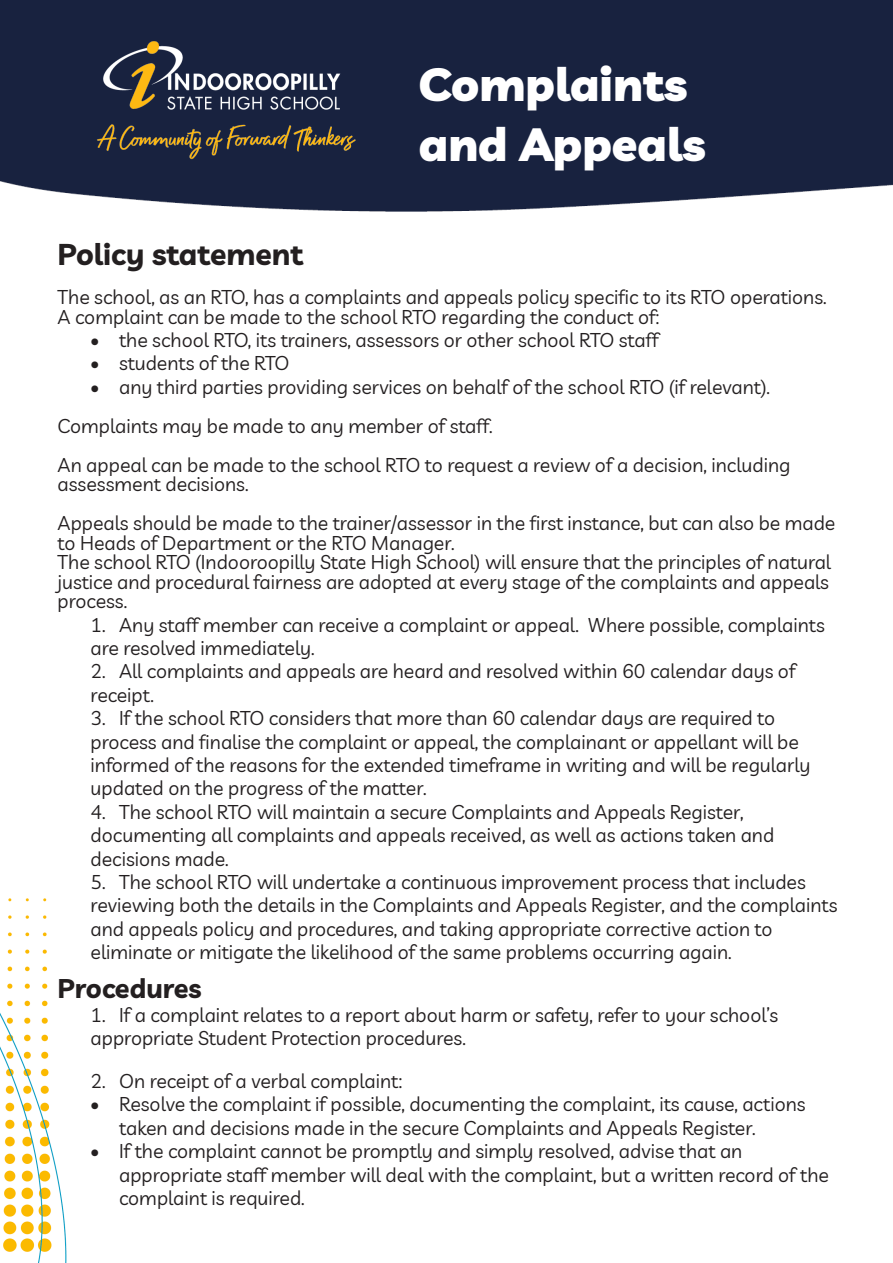
<style>
.page{position:relative;width:893px;height:1263px;background:#fff}
.page>*{position:absolute;margin:0;border:0;box-sizing:border-box;transform-origin:0 0}
.t1{font:900 46.5px/60px "Livvic";color:#fff}
.t2{font:700 30px "Livvic";color:#231f20}
.t3{font:700 27px "Livvic";color:#231f20}
.t4{font:19.5px/23.4px "Livvic";color:#231f20}
</style>
<div class="page">
<img style="left:0;top:898px;width:67px;height:365px">
<img style="left:0;top:0;width:893px;height:212px">
<img style="left:68px;top:6px;width:326px;height:178px">
<p class="t1" style="left:419px;top:50px;width:288px">Complaints and Appeals</p>
<p class="t2" style="left:58px;top:231px;width:247px">Policy statement</p>
<p class="t4" style="left:58px;top:284px;width:771px">The school, as an RTO, has a complaints and appeals policy specific to its RTO operations.</p>
<p class="t4" style="left:58px;top:304px;width:603px">A complaint can be made to the school RTO regarding the conduct of:</p>
<p class="t4" style="left:91px;top:327px;width:572px">• the school RTO, its trainers, assessors or other school RTO staff</p>
<p class="t4" style="left:91px;top:350px;width:200px">• students of the RTO</p>
<p class="t4" style="left:91px;top:374px;width:681px">• any third parties providing services on behalf of the school RTO (if relevant).</p>
<p class="t4" style="left:58px;top:413px;width:436px">Complaints may be made to any member of staff.</p>
<p class="t4" style="left:58px;top:454px;width:734px;line-height:19.5px">An appeal can be made to the school RTO to request a review of a decision, including assessment decisions.</p>
<p class="t4" style="left:58px;top:512px;width:779px;line-height:19.5px">Appeals should be made to the trainer/assessor in the first instance, but can also be made to Heads of Department or the RTO Manager.</p>
<p class="t4" style="left:58px;top:551px;width:775px;line-height:19.5px;text-align:justify">The school RTO (Indooroopilly State High School) will ensure that the principles of natural justice and procedural fairness are adopted at every stage of the complaints and appeals process.</p>
<p class="t4" style="left:91px;top:612px;width:736px">1. Any staff member can receive a complaint or appeal. Where possible, complaints are resolved immediately.</p>
<p class="t4" style="left:91px;top:659px;width:706px">2. All complaints and appeals are heard and resolved within 60 calendar days of receipt.</p>
<p class="t4" style="left:91px;top:705px;width:721px">3. If the school RTO considers that more than 60 calendar days are required to process and finalise the complaint or appeal, the complainant or appellant will be informed of the reasons for the extended timeframe in writing and will be regularly updated on the progress of the matter.</p>
<p class="t4" style="left:91px;top:799px;width:685px">4. The school RTO will maintain a secure Complaints and Appeals Register, documenting all complaints and appeals received, as well as actions taken and decisions made.</p>
<p class="t4" style="left:91px;top:869px;width:748px">5. The school RTO will undertake a continuous improvement process that includes reviewing both the details in the Complaints and Appeals Register, and the complaints and appeals policy and procedures, and taking appropriate corrective action to eliminate or mitigate the likelihood of the same problems occurring again.</p>
<p class="t3" style="left:58px;top:967px;width:146px">Procedures</p>
<p class="t4" style="left:91px;top:1002px;width:689px">1. If a complaint relates to a report about harm or safety, refer to your school’s appropriate Student Protection procedures.</p>
<p class="t4" style="left:91px;top:1068px;width:313px">2. On receipt of a verbal complaint:</p>
<p class="t4" style="left:119px;top:1091px;width:688px;text-indent:-29px">• Resolve the complaint if possible, documenting the complaint, its cause, actions taken and decisions made in the secure Complaints and Appeals Register.</p>
<p class="t4" style="left:119px;top:1138px;width:711px;text-indent:-29px">• If the complaint cannot be promptly and simply resolved, advise that an appropriate staff member will deal with the complaint, but a written record of the complaint is required.</p>
</div>
